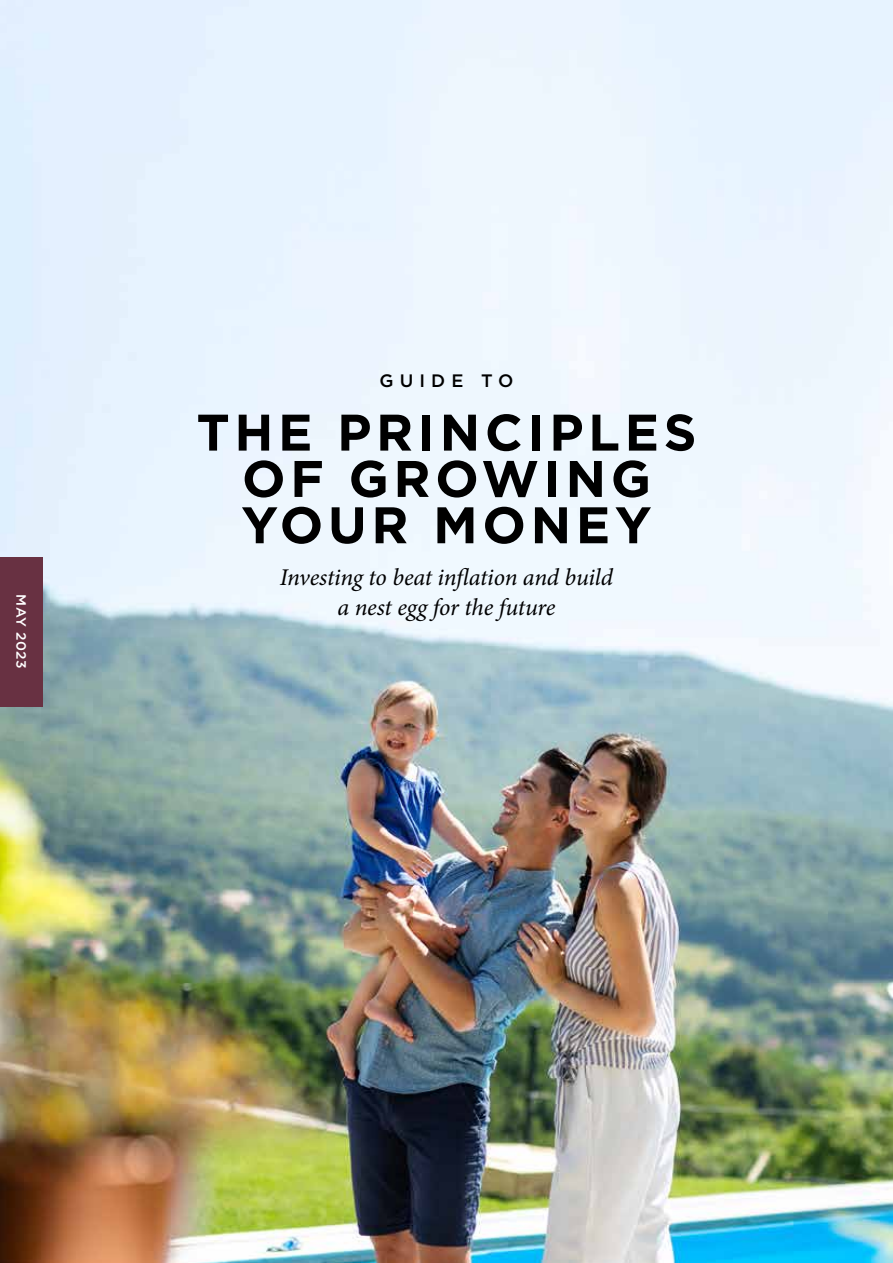
<style>
.page{position:relative;width:893px;height:1263px;background:#fff}
.page>*{position:absolute;margin:0;border:0;box-sizing:border-box;transform-origin:0 0}
.t1{font:700 51.3px/46.3px "Gotham HTF";letter-spacing:.09em;color:#000;text-align:center}
.t2{font:italic 24px/30px "Minion Pro";letter-spacing:-.01em;color:#000;text-align:center}
.t3{font:500 18px "Gotham HTF";letter-spacing:.34em;color:#000}
.t4{font:500 13.5px "Gotham HTF";letter-spacing:.04em;color:#fff}
</style>
<div class="page">
<img style="left:0;top:0;width:893px;height:1263px">
<div style="left:0;top:557px;width:43px;height:149px;background:#683142"></div>
<p class="t4" style="left:29px;top:594px;width:76px;rotate:90deg">MAY 2023</p>
<p class="t3" style="left:379px;top:371px;width:136px">GUIDE TO</p>
<h1 class="t1" style="left:196px;top:408px;width:501px">THE PRINCIPLES<br>OF GROWING<br>YOUR MONEY</h1>
<p class="t2" style="left:280px;top:562px;width:335px">Investing to beat inflation and build a nest egg for the future</p>
</div>
